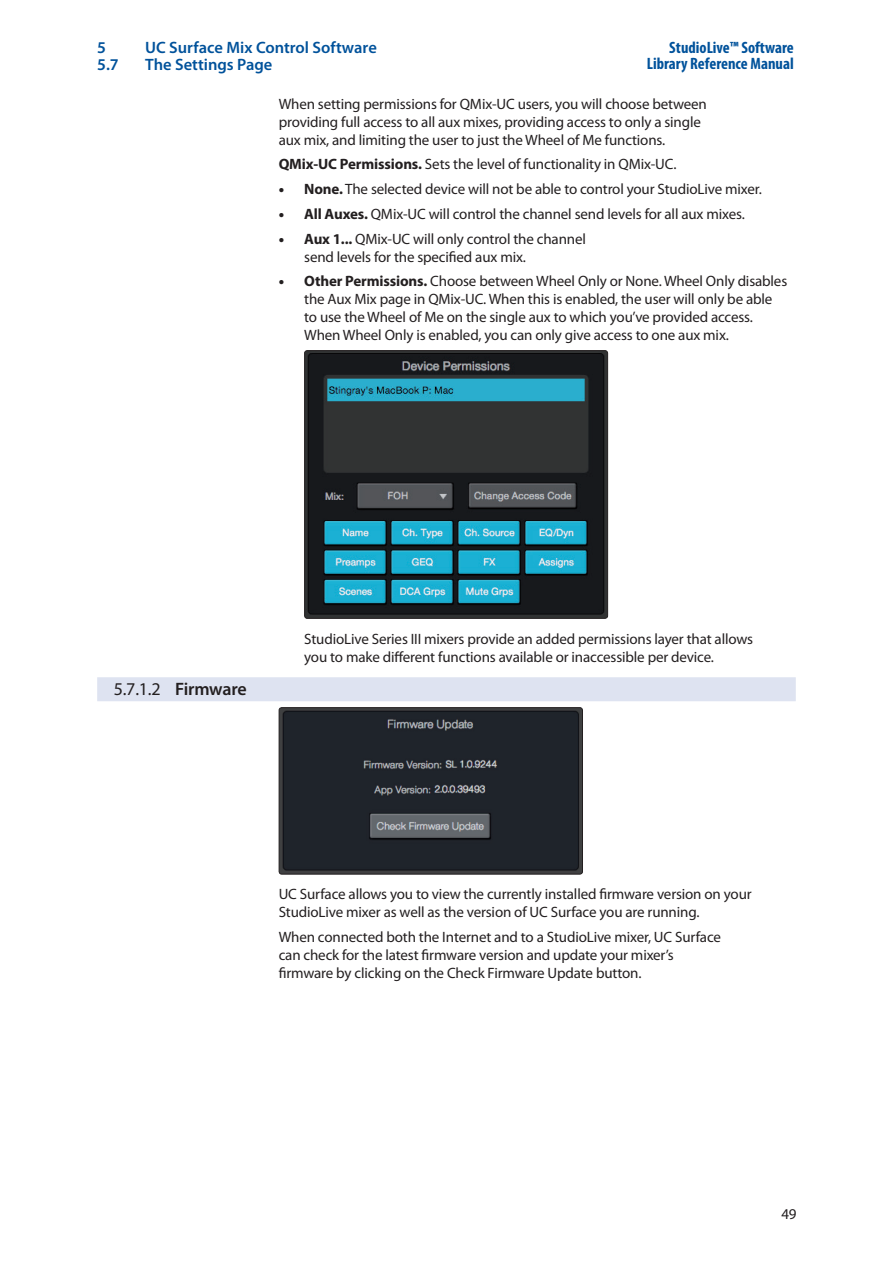
<style>
.page{position:relative;width:893px;height:1263px;background:#fff}
.page>*{position:absolute;margin:0;border:0;box-sizing:border-box;transform-origin:0 0}
._0_N_M_O_SubSubSecti{font:600 18px "Myriad Pro";letter-spacing:-.015em;color:#231f20}
.t1{font:600 16.5px "Myriad Pro";color:#01529b}
.t2{font:700 condensed 16.5px/16.5px "Myriad Pro";color:#01529b;text-align:right}
.Body_L1{font:15px/18px "Myriad Pro";letter-spacing:-.01em;color:#231f20}
.Body_L2{font:15px/18px "Myriad Pro";letter-spacing:-.01em;color:#231f20}
.s1{font-weight:700}
.s2{font-weight:900}
.s3{font-weight:400}
</style>
<div class="page">
<div style="left:97px;top:677px;width:699px;height:24px;background:#dee3f1"></div>
<img style="left:306px;top:352px;width:300px;height:265px">
<div style="left:304px;top:350px;width:304px;height:269px;border:1px solid #231f20;border-radius:3px"></div>
<img style="left:279px;top:709px;width:302px;height:165px">
<div style="left:279px;top:707px;width:304px;height:167px;border:1px solid #231f20;border-radius:3px"></div>
<p class="t2" style="left:647px;top:39px;width:148px">StudioLive™ Software<br>Library Reference Manual</p>
<p class="Body_L1" style="left:279px;top:95px;width:430px">When setting permissions for QMix-UC users, you will choose between providing full access to all aux mixes, providing access to only a single aux mix, and limiting the user to just the Wheel of Me functions.</p>
<p class="Body_L1" style="left:279px;top:156px;width:399px"><span class="s1">QMix-UC Permissions.</span> Sets the level of functionality in QMix-UC.</p>
<p class="Body_L1" style="left:279px;top:180px;width:485px"><span class="s2">•</span> <span class="s1">None.</span> The selected device will not be able to control your StudioLive mixer.</p>
<p class="Body_L1" style="left:279px;top:205px;width:468px"><span class="s2">•</span> <span class="s1">All Auxes.</span> QMix-UC will control the channel send levels for all aux mixes.</p>
<p class="Body_L1" style="left:304px;top:230px;width:283px;text-indent:-26px"><span class="s2">•</span> <span class="s1">Aux 1...</span> QMix-UC will only control the channel send levels for the specified aux mix.</p>
<p class="Body_L1" style="left:304px;top:273px;width:485px;text-indent:-26px"><span class="s2">•</span> <span class="s1">Other Permissions.</span> Choose between Wheel Only or None. Wheel Only disables the Aux Mix page in QMix-UC. When this is enabled, the user will only be able to use the Wheel of Me on the single aux to which you’ve provided access.<br>When Wheel Only is enabled, you can only give access to one aux mix.</p>
<p class="t1" style="left:97px;top:39px;width:10px">5</p>
<p class="t1" style="left:145px;top:39px;width:233px">UC Surface Mix Control Software</p>
<p class="t1" style="left:97px;top:55px;width:23px">5.7</p>
<p class="t1" style="left:145px;top:55px;width:129px">The Settings Page</p>
<p class="_0_N_M_O_SubSubSecti" style="left:114px;top:678px;width:135px"><span class="s3">5.7.1.2</span> Firmware</p>
<p class="Body_L2" style="left:304px;top:630px;width:450px">StudioLive Series III mixers provide an added permissions layer that allows you to make different functions available or inaccessible per device.</p>
<p class="Body_L1" style="left:279px;top:885px;width:474px">UC Surface allows you to view the currently installed firmware version on your<br>StudioLive mixer as well as the version of UC Surface you are running.</p>
<p class="Body_L1" style="left:279px;top:928px;width:444px">When connected both the Internet and to a StudioLive mixer, UC Surface can check for the latest firmware version and update your mixer’s firmware by clicking on the Check Firmware Update button.</p>
<p class="Body_L1" style="left:781px;top:1205px;width:17px">49</p>
</div>
